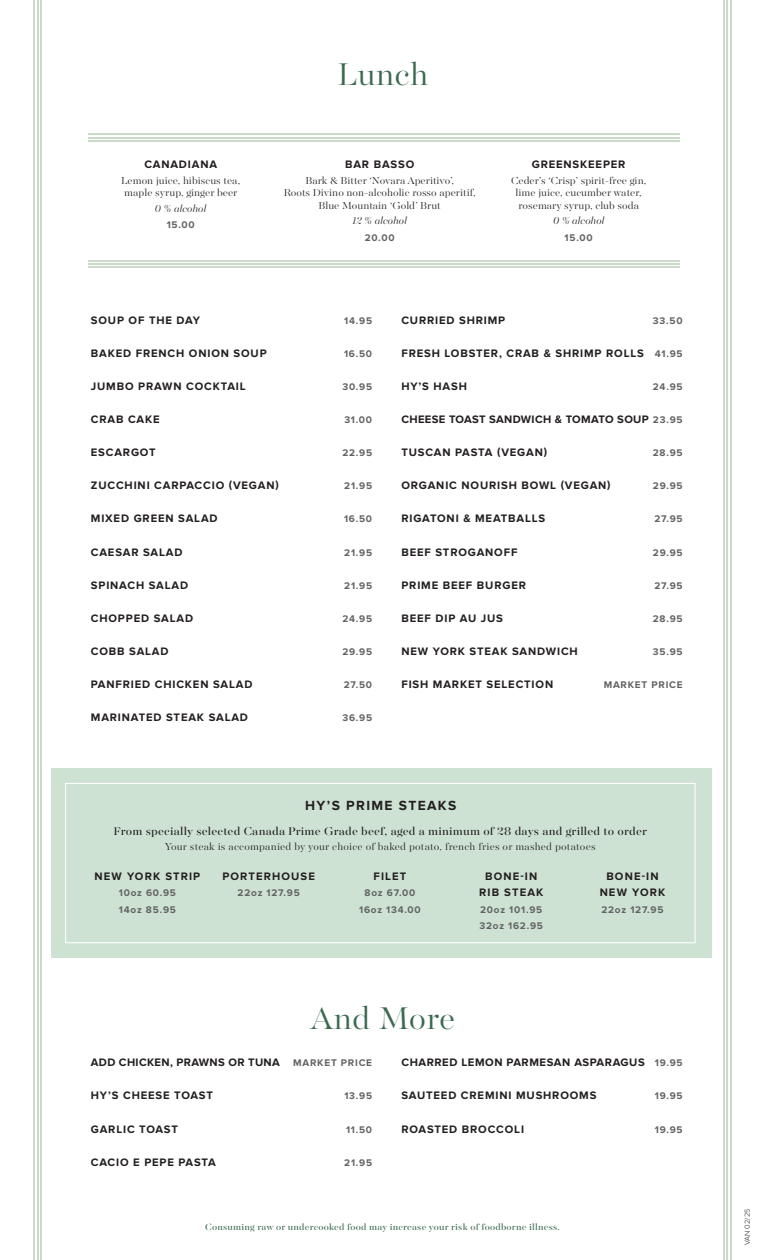
<style>
.page{position:relative;width:765px;height:1260px;background:#fff}
.page>*{position:absolute;margin:0;border:0;box-sizing:border-box;transform-origin:0 0}
._2a__Category{font:300 35px "Majesti Banner";color:#3a6950}
._3bb__Menu_item_name{font:700 13.75px "Proxima Nova";letter-spacing:.1em;color:#231f20}
._3d__Menu_item_Descr{font:12.5px "Majesti Banner";letter-spacing:.015em;color:#231f20}
._3b__Menu_item_name{font:700 11.25px "Proxima Nova";letter-spacing:.075em;color:#231f20}
._3c__Menu_item_descr{font:300 11.25px/12.5px "Majesti Banner";color:#231f20;text-align:center}
._3d__Menu_item_Descr-2{font:300 11.25px "Majesti Banner";letter-spacing:.015em;color:#231f20}
._3b__Menu_item_name-2{font:700 11.25px "Proxima Nova";letter-spacing:.03em;color:#231f20}
._3b__Menu_item_name-3{font:700 11.25px/16.2px "Proxima Nova";letter-spacing:.1em;color:#231f20;text-align:center}
._3b__Menu_item_name-4{font:700 11.25px "Proxima Nova";letter-spacing:.05em;color:#231f20}
._3c__Menu_item_descr-2{font:italic 300 11.25px "Majesti Banner";color:#231f20}
._3c__Menu_item_descr-3{font:700 11.25px "Proxima Nova";letter-spacing:.075em;color:#231f20}
._3b__Menu_item_name-5{font:700 10px/16.2px "Proxima Nova";letter-spacing:.075em;color:#636366}
.t1{font:10px "Majesti Banner";letter-spacing:.02em;color:#3a6950}
._3c__Menu_item_descr-4{font:700 10px "Proxima Nova";color:#636366}
.t2{font:300 7.5px "Proxima Nova";color:#231f20}
.s1{font-size:10px;color:#636366}
</style>
<div class="page">
<hr style="left:723px;top:0;width:1px;height:1260px;background:#c9dbc7">
<hr style="left:727px;top:0;width:1px;height:1260px;background:#c9dbc7">
<hr style="left:730px;top:0;width:1px;height:1260px;background:#c9dbc7">
<hr style="left:34px;top:0;width:1px;height:1260px;background:#c9dbc7">
<hr style="left:37px;top:0;width:1px;height:1260px;background:#c9dbc7">
<hr style="left:41px;top:0;width:1px;height:1260px;background:#c9dbc7">
<div style="left:51px;top:768px;width:660px;height:190px;background:#cee2d3"></div>
<div style="left:65px;top:783px;width:631px;height:160px;border:1px solid #fff"></div>
<hr style="left:88px;top:140px;width:591px;height:2px;background:#c9dbc7">
<hr style="left:88px;top:137px;width:591px;height:1px;background:#c9dbc7">
<hr style="left:88px;top:134px;width:591px;height:1px;background:#c9dbc7">
<hr style="left:88px;top:267px;width:591px;height:1px;background:#c9dbc7">
<hr style="left:88px;top:263px;width:591px;height:2px;background:#c9dbc7">
<hr style="left:88px;top:260px;width:591px;height:1px;background:#c9dbc7">
<p class="_3c__Menu_item_descr-3" style="left:144px;top:158px;width:74px">CANADIANA</p>
<p class="_3c__Menu_item_descr" style="left:121px;top:175px;width:120px;text-align:left">Lemon juice, hibiscus tea, maple syrup, ginger beer</p>
<p class="_3c__Menu_item_descr-2" style="left:155px;top:201px;width:53px">0 % alcohol</p>
<p class="_3c__Menu_item_descr-4" style="left:167px;top:219px;width:30px">15.00</p>
<p class="_2a__Category" style="left:338px;top:52px;width:92px">Lunch</p>
<p class="_3b__Menu_item_name" style="left:345px;top:158px;width:71px">BAR BASSO</p>
<p class="_3c__Menu_item_descr" style="left:284px;top:175px;width:193px">Bark &amp; Bitter ‘Novara Aperitivo’,<br>Roots Divino non-alcoholic rosso aperitif,<br>Blue Mountain ‘Gold’ Brut</p>
<p class="_3c__Menu_item_descr-2" style="left:353px;top:213px;width:56px">12 % alcohol</p>
<p class="_3b__Menu_item_name-5" style="left:365px;top:229px;width:31px">20.00</p>
<p class="_3b__Menu_item_name" style="left:532px;top:158px;width:95px">GREENSKEEPER</p>
<p class="_3c__Menu_item_descr" style="left:511px;top:175px;width:137px">Ceder’s ‘Crisp’ spirit-free gin, lime juice, cucumber water, rosemary syrup, club soda</p>
<p class="_3c__Menu_item_descr-2" style="left:553px;top:213px;width:53px">0 % alcohol</p>
<p class="_3b__Menu_item_name-5" style="left:565px;top:229px;width:30px">15.00</p>
<p class="_3b__Menu_item_name" style="left:91px;top:314px;width:111px">SOUP OF THE DAY</p>
<p class="_3b__Menu_item_name-5" style="left:344px;top:313px;width:29px">14.95</p>
<p class="_3b__Menu_item_name" style="left:91px;top:347px;width:177px">BAKED FRENCH ONION SOUP</p>
<p class="_3b__Menu_item_name-5" style="left:344px;top:346px;width:30px">16.50</p>
<p class="_3b__Menu_item_name" style="left:91px;top:380px;width:156px">JUMBO PRAWN COCKTAIL</p>
<p class="_3b__Menu_item_name-5" style="left:342px;top:379px;width:31px">30.95</p>
<p class="_3b__Menu_item_name" style="left:91px;top:413px;width:70px">CRAB CAKE</p>
<p class="_3b__Menu_item_name-5" style="left:344px;top:412px;width:29px">31.00</p>
<p class="_3b__Menu_item_name" style="left:91px;top:446px;width:66px">ESCARGOT</p>
<p class="_3b__Menu_item_name-5" style="left:342px;top:445px;width:31px">22.95</p>
<p class="_3b__Menu_item_name" style="left:91px;top:479px;width:189px">ZUCCHINI CARPACCIO (VEGAN)</p>
<p class="_3b__Menu_item_name-5" style="left:344px;top:478px;width:29px">21.95</p>
<p class="_3b__Menu_item_name" style="left:91px;top:512px;width:128px">MIXED GREEN SALAD</p>
<p class="_3b__Menu_item_name-5" style="left:344px;top:511px;width:30px">16.50</p>
<p class="_3b__Menu_item_name" style="left:91px;top:545px;width:93px">CAESAR SALAD</p>
<p class="_3b__Menu_item_name-5" style="left:344px;top:544px;width:29px">21.95</p>
<p class="_3b__Menu_item_name" style="left:91px;top:578px;width:99px">SPINACH SALAD</p>
<p class="_3b__Menu_item_name-5" style="left:344px;top:577px;width:29px">21.95</p>
<p class="_3b__Menu_item_name" style="left:91px;top:612px;width:104px">CHOPPED SALAD</p>
<p class="_3b__Menu_item_name-5" style="left:342px;top:611px;width:31px">24.95</p>
<p class="_3b__Menu_item_name" style="left:91px;top:645px;width:79px">COBB SALAD</p>
<p class="_3b__Menu_item_name-5" style="left:342px;top:644px;width:31px">29.95</p>
<p class="_3b__Menu_item_name" style="left:91px;top:678px;width:163px">PANFRIED CHICKEN SALAD</p>
<p class="_3b__Menu_item_name-5" style="left:344px;top:677px;width:30px">27.50</p>
<p class="_3b__Menu_item_name" style="left:91px;top:711px;width:159px">MARINATED STEAK SALAD</p>
<p class="_3b__Menu_item_name-5" style="left:342px;top:710px;width:31px">36.95</p>
<p class="_3b__Menu_item_name" style="left:401px;top:314px;width:105px">CURRIED SHRIMP</p>
<p class="_3b__Menu_item_name-5" style="left:653px;top:313px;width:31px">33.50</p>
<p class="_3b__Menu_item_name" style="left:401px;top:347px;width:283px">FRESH LOBSTER, CRAB &amp; SHRIMP ROLLS <span class="s1">41.95</span></p>
<p class="_3b__Menu_item_name" style="left:401px;top:380px;width:67px">HY’S HASH</p>
<p class="_3b__Menu_item_name-5" style="left:653px;top:379px;width:31px">24.95</p>
<p class="_3b__Menu_item_name-2" style="left:401px;top:413px;width:283px">CHEESE TOAST SANDWICH &amp; TOMATO SOUP <span class="s1">23.95</span></p>
<p class="_3b__Menu_item_name" style="left:401px;top:446px;width:147px">TUSCAN PASTA (VEGAN)</p>
<p class="_3b__Menu_item_name-5" style="left:653px;top:445px;width:31px">28.95</p>
<p class="_3b__Menu_item_name" style="left:401px;top:479px;width:211px">ORGANIC NOURISH BOWL (VEGAN)</p>
<p class="_3b__Menu_item_name-5" style="left:653px;top:478px;width:31px">29.95</p>
<p class="_3b__Menu_item_name" style="left:401px;top:512px;width:145px">RIGATONI &amp; MEATBALLS</p>
<p class="_3b__Menu_item_name-5" style="left:654px;top:511px;width:30px">27.95</p>
<p class="_3b__Menu_item_name" style="left:401px;top:545px;width:118px">BEEF STROGANOFF</p>
<p class="_3b__Menu_item_name-5" style="left:653px;top:544px;width:31px">29.95</p>
<p class="_3b__Menu_item_name" style="left:401px;top:578px;width:126px">PRIME BEEF BURGER</p>
<p class="_3b__Menu_item_name-5" style="left:654px;top:577px;width:30px">27.95</p>
<p class="_3b__Menu_item_name" style="left:401px;top:612px;width:103px">BEEF DIP AU JUS</p>
<p class="_3b__Menu_item_name-5" style="left:653px;top:611px;width:31px">28.95</p>
<p class="_3b__Menu_item_name" style="left:401px;top:645px;width:178px">NEW YORK STEAK SANDWICH</p>
<p class="_3b__Menu_item_name-5" style="left:653px;top:644px;width:31px">35.95</p>
<p class="_3b__Menu_item_name" style="left:401px;top:678px;width:153px">FISH MARKET SELECTION</p>
<p class="_3b__Menu_item_name-5" style="left:604px;top:677px;width:80px">MARKET PRICE</p>
<p class="_3bb__Menu_item_name" style="left:305px;top:797px;width:153px">HY’S PRIME STEAKS</p>
<p class="_3d__Menu_item_Descr" style="left:114px;top:823px;width:535px">From specially selected Canada Prime Grade beef, aged a minimum of 28 days and grilled to order</p>
<p class="_3d__Menu_item_Descr-2" style="left:165px;top:839px;width:432px">Your steak is accompanied by your choice of baked potato, french fries or mashed potatoes</p>
<p class="_3b__Menu_item_name-3" style="left:95px;top:869px;width:107px">NEW YORK STRIP</p>
<p class="_3b__Menu_item_name-5" style="left:119px;top:885px;width:59px">10oz 60.95<br>14oz 85.95</p>
<p class="_3b__Menu_item_name-3" style="left:222px;top:869px;width:94px">PORTERHOUSE</p>
<p class="_3b__Menu_item_name-5" style="left:238px;top:885px;width:64px">22oz 127.95</p>
<p class="_3b__Menu_item_name" style="left:373px;top:870px;width:34px">FILET</p>
<p class="_3b__Menu_item_name-5" style="left:359px;top:885px;width:63px;text-align:center">8oz 67.00<br>16oz 134.00</p>
<p class="_3b__Menu_item_name-3" style="left:479px;top:869px;width:66px">BONE-IN<br>RIB STEAK</p>
<p class="_3b__Menu_item_name-5" style="left:479px;top:902px;width:65px">20oz 101.95<br>32oz 162.95</p>
<p class="_3b__Menu_item_name-3" style="left:600px;top:869px;width:67px">BONE-IN<br>NEW YORK</p>
<p class="_3b__Menu_item_name-5" style="left:601px;top:902px;width:64px">22oz 127.95</p>
<p class="_2a__Category" style="left:311px;top:995px;width:146px">And More</p>
<p class="_3b__Menu_item_name-2" style="left:91px;top:1056px;width:283px">ADD CHICKEN, PRAWNS OR TUNA <span class="s1">MARKET PRICE</span></p>
<p class="_3b__Menu_item_name" style="left:91px;top:1089px;width:124px">HY’S CHEESE TOAST</p>
<p class="_3b__Menu_item_name-5" style="left:344px;top:1088px;width:29px">13.95</p>
<p class="_3b__Menu_item_name" style="left:91px;top:1122px;width:89px">GARLIC TOAST</p>
<p class="_3b__Menu_item_name-5" style="left:346px;top:1121px;width:28px">11.50</p>
<p class="_3b__Menu_item_name" style="left:91px;top:1155px;width:127px">CACIO E PEPE PASTA</p>
<p class="_3b__Menu_item_name-5" style="left:344px;top:1154px;width:29px">21.95</p>
<p class="_3b__Menu_item_name-4" style="left:401px;top:1056px;width:283px">CHARRED LEMON PARMESAN ASPARAGUS <span class="s1">19.95</span></p>
<p class="_3b__Menu_item_name" style="left:401px;top:1089px;width:197px">SAUTEED CREMINI MUSHROOMS</p>
<p class="_3b__Menu_item_name-5" style="left:655px;top:1088px;width:29px">19.95</p>
<p class="_3b__Menu_item_name" style="left:401px;top:1122px;width:124px">ROASTED BROCCOLI</p>
<p class="_3b__Menu_item_name-5" style="left:655px;top:1121px;width:29px">19.95</p>
<p class="t1" style="left:205px;top:1220px;width:356px">Consuming raw or undercooked food may increase your risk of foodborne illness.</p>
<p class="t2" style="left:744px;top:1245px;width:38px;rotate:-90deg">VAN 02/25</p>
</div>
